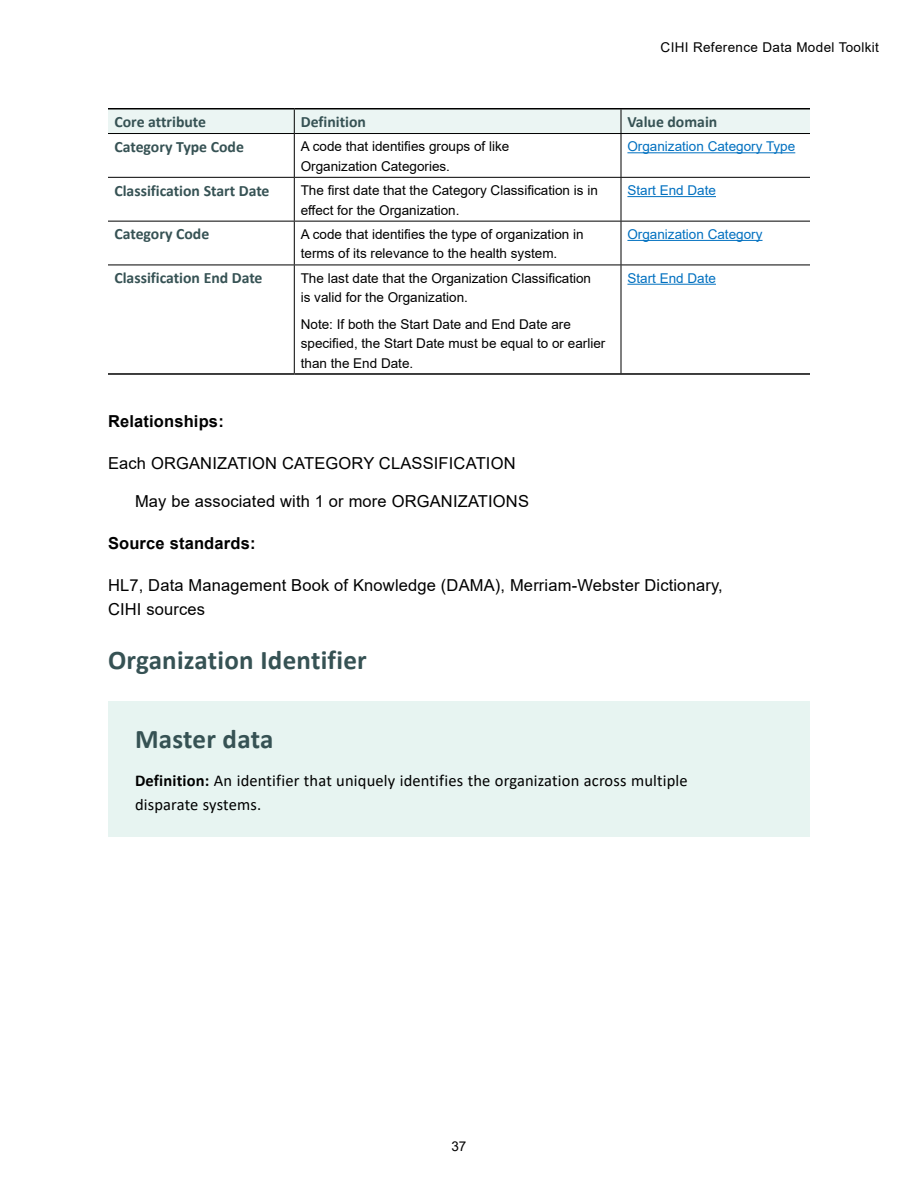
<style>
.page{position:relative;width:918px;height:1188px;background:#fff}
.page>*{position:absolute;margin:0;border:0;box-sizing:border-box;transform-origin:0 0}
.H3{font:700 27px "Calibri";letter-spacing:.01em;color:#365254}
.sidebar_H2{font:700 27px "Calibri";letter-spacing:.005em;color:#365254}
.body{font:16.5px/24px "Arial";letter-spacing:.01em;color:#000}
.sidebar_body{font:16.5px/24px "Calibri";letter-spacing:.01em;color:#000}
.body-2{font:700 16.5px "Arial";letter-spacing:.01em;color:#000}
.header_side2{font:700 15.75px "Calibri";color:#365254}
.header_top1{font:700 15.75px "Calibri";color:#365254}
.body-3{font:13.5px/19.5px "Arial";color:#000}
.body-4{font:13.5px "Arial";color:#0070c0}
.body-5{font:13.5px "Arial";letter-spacing:.025em;color:#000}
.s1{font-weight:700}
</style>
<div class="page">
<div style="left:108px;top:110px;width:702px;height:23px;background:#ebf5f3"></div>
<hr style="left:294px;top:134px;width:1px;height:43px;background:#000">
<hr style="left:621px;top:134px;width:1px;height:43px;background:#000">
<hr style="left:108px;top:177px;width:186px;height:1px;background:#000">
<hr style="left:294px;top:178px;width:1px;height:43px;background:#000">
<hr style="left:294px;top:177px;width:327px;height:1px;background:#000">
<hr style="left:621px;top:178px;width:1px;height:43px;background:#000">
<hr style="left:621px;top:177px;width:189px;height:1px;background:#000">
<hr style="left:108px;top:221px;width:186px;height:1px;background:#000">
<hr style="left:294px;top:222px;width:1px;height:43px;background:#000">
<hr style="left:294px;top:221px;width:327px;height:1px;background:#000">
<hr style="left:621px;top:222px;width:1px;height:43px;background:#000">
<hr style="left:621px;top:221px;width:189px;height:1px;background:#000">
<hr style="left:108px;top:265px;width:186px;height:1px;background:#000">
<hr style="left:108px;top:373px;width:186px;height:2px;background:#000">
<hr style="left:294px;top:265px;width:1px;height:108px;background:#000">
<hr style="left:294px;top:265px;width:327px;height:1px;background:#000">
<hr style="left:294px;top:373px;width:327px;height:2px;background:#000">
<hr style="left:621px;top:265px;width:1px;height:108px;background:#000">
<hr style="left:621px;top:265px;width:189px;height:1px;background:#000">
<hr style="left:621px;top:373px;width:189px;height:2px;background:#000">
<hr style="left:108px;top:108px;width:186px;height:2px;background:#000">
<hr style="left:294px;top:108px;width:327px;height:2px;background:#000">
<hr style="left:621px;top:108px;width:189px;height:2px;background:#000">
<hr style="left:108px;top:133px;width:186px;height:1px;background:#000">
<hr style="left:294px;top:133px;width:327px;height:1px;background:#000">
<hr style="left:621px;top:133px;width:189px;height:1px;background:#000">
<hr style="left:627px;top:152px;width:168px;height:1px;background:#0070c0">
<hr style="left:627px;top:196px;width:89px;height:1px;background:#0070c0">
<hr style="left:627px;top:240px;width:136px;height:1px;background:#0070c0">
<hr style="left:627px;top:284px;width:89px;height:1px;background:#0070c0">
<div style="left:108px;top:701px;width:702px;height:136px;background:#e7f4f1"></div>
<p class="body-5" style="left:661px;top:38px;width:220px">CIHI Reference Data Model Toolkit</p>
<p class="header_top1" style="left:114px;top:111px;width:93px">Core attribute</p>
<p class="header_top1" style="left:301px;top:111px;width:67px">Definition</p>
<p class="header_top1" style="left:627px;top:111px;width:91px">Value domain</p>
<p class="header_side2" style="left:114px;top:135px;width:131px">Category Type Code</p>
<p class="body-3" style="left:301px;top:137px;width:210px">A code that identifies groups of like<br>Organization Categories.</p>
<p class="body-4" style="left:627px;top:137px;width:169px">Organization Category Type</p>
<p class="header_side2" style="left:114px;top:179px;width:157px">Classification Start Date</p>
<p class="body-3" style="left:301px;top:181px;width:299px">The first date that the Category Classification is in effect for the Organization.</p>
<p class="body-4" style="left:627px;top:181px;width:90px">Start End Date</p>
<p class="header_side2" style="left:114px;top:223px;width:96px">Category Code</p>
<p class="body-3" style="left:301px;top:224px;width:284px">A code that identifies the type of organization in terms of its relevance to the health system.</p>
<p class="body-4" style="left:627px;top:225px;width:137px">Organization Category</p>
<p class="header_side2" style="left:114px;top:267px;width:150px">Classification End Date</p>
<p class="body-3" style="left:301px;top:268px;width:292px">The last date that the Organization Classification is valid for the Organization.</p>
<p class="body-3" style="left:301px;top:314px;width:306px">Note: If both the Start Date and End Date are specified, the Start Date must be equal to or earlier than the End Date.</p>
<p class="body-4" style="left:627px;top:269px;width:90px">Start End Date</p>
<p class="body-2" style="left:108px;top:410px;width:117px">Relationships:</p>
<p class="body" style="left:108px;top:451px;width:409px">Each ORGANIZATION CATEGORY CLASSIFICATION</p>
<p class="body" style="left:135px;top:489px;width:396px">May be associated with 1 or more ORGANIZATIONS</p>
<p class="body-2" style="left:108px;top:531px;width:149px">Source standards:</p>
<p class="body" style="left:108px;top:573px;width:616px">HL7, Data Management Book of Knowledge (DAMA), Merriam-Webster Dictionary,<br>CIHI sources</p>
<h4 class="H3" style="left:108px;top:641px;width:260px">Organization Identifier</h4>
<p class="sidebar_H2" style="left:135px;top:720px;width:140px">Master data</p>
<p class="sidebar_body" style="left:135px;top:768px;width:554px"><span class="s1">Definition:</span> An identifier that uniquely identifies the organization across multiple disparate systems.</p>
<p class="body-3" style="left:451px;top:1137px;width:17px">37</p>
</div>
